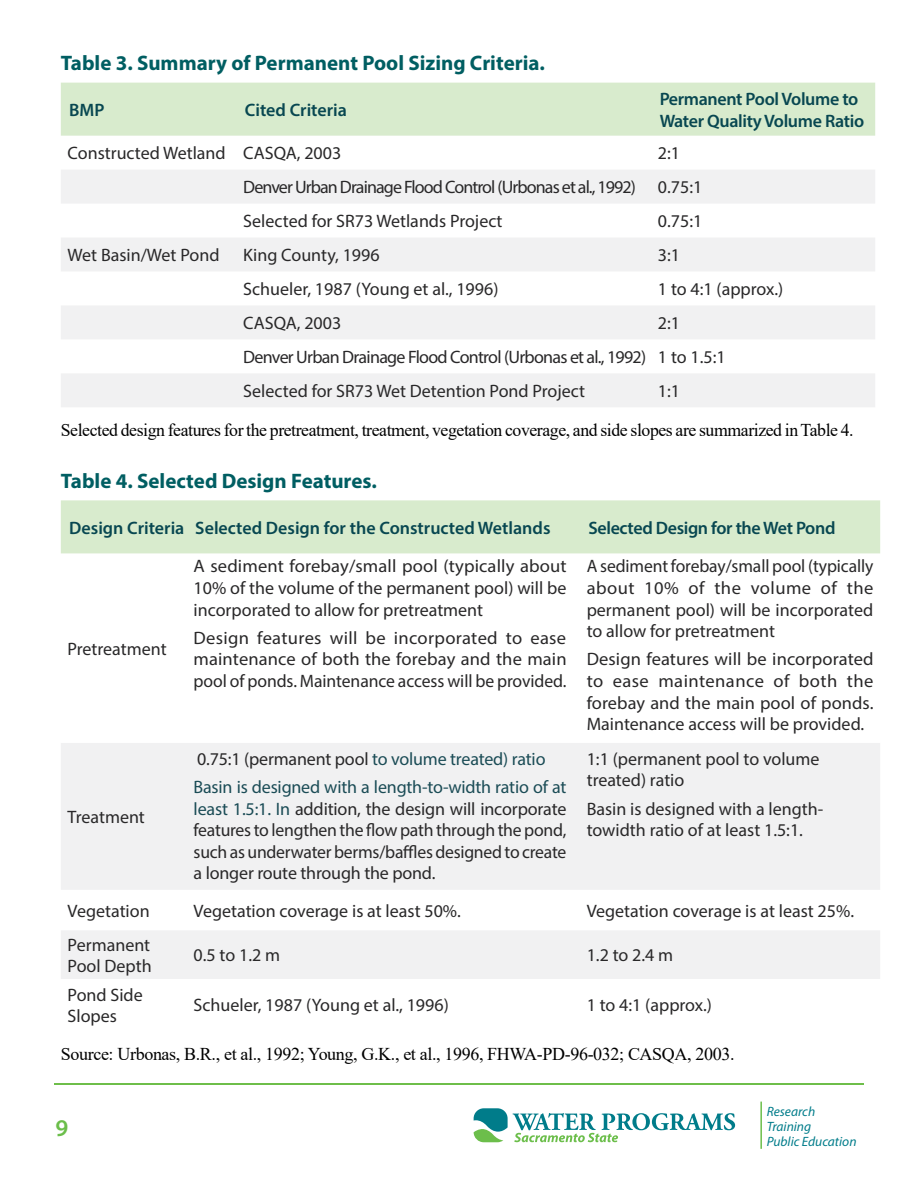
<style>
.page{position:relative;width:918px;height:1188px;background:#fff}
.page>*{position:absolute;margin:0;border:0;box-sizing:border-box;transform-origin:0 0}
.t1{font:600 24px "Myriad Pro";color:#6bbe4a}
.Table_title_h3{font:700 21px "Myriad Pro";color:#005e62}
.table_cells_highlighted_p{font:18px/21.6px "Myriad Pro";letter-spacing:-.005em;color:#292829;text-align:justify}
.table_cells_p{font:18px/21.6px "Myriad Pro";color:#292829}
.basic_p{font:18px "Times New Roman";letter-spacing:-.025em;color:#000}
.table_head_p{font:600 18px/21.6px "Myriad Pro";letter-spacing:-.01em;color:#084751}
.table_cells_highlighted_p-2{font:18px "Myriad Pro";letter-spacing:-.05em;color:#292829}
.table_cells_p-2{font:18px "Myriad Pro";letter-spacing:-.04em;color:#292829}
.table_cells_highlighted_p-3{font:18px "Myriad Pro";letter-spacing:-.01em;color:#1b4c56}
.t2{font:italic 13.5px/15px "Myriad Pro";color:#007c8a}
.s1{color:#292829}
.s2{color:#1b4c56}
</style>
<div class="page">
<hr style="left:760px;top:1102px;width:2px;height:47px;background:#6cbe4b">
<svg style="left:474px;top:1108px;width:261px;height:34px"></svg>
<hr style="left:54px;top:1084px;width:810px;height:1px;background:#6ebe4a">
<div style="left:61px;top:83px;width:814px;height:53px;background:#d8ebcd"></div>
<svg style="left:61px;top:170px;width:814px;height:237px;fill:#f1f1f2"></svg>
<div style="left:61px;top:500px;width:819px;height:53px;background:#d8ebcd"></div>
<svg style="left:61px;top:743px;width:819px;height:236px;fill:#f1f1f2"></svg>
<p class="Table_title_h3" style="left:61px;top:49px;width:486px">Table 3. Summary of Permanent Pool Sizing Criteria.</p>
<p class="table_head_p" style="left:69px;top:99px;width:37px">BMP</p>
<p class="table_head_p" style="left:245px;top:99px;width:104px">Cited Criteria</p>
<p class="table_head_p" style="left:660px;top:88px;width:206px">Permanent Pool Volume to<br>Water Quality Volume Ratio</p>
<p class="table_cells_p" style="left:68px;top:142px;width:160px">Constructed Wetland</p>
<p class="table_cells_p" style="left:243px;top:142px;width:100px">CASQA, 2003</p>
<p class="table_cells_p" style="left:658px;top:142px;width:24px">2:1</p>
<p class="table_cells_highlighted_p-2" style="left:243px;top:176px;width:394px">Denver Urban Drainage Flood Control (Urbonas et al., 1992)</p>
<p class="table_cells_p" style="left:658px;top:176px;width:46px">0.75:1</p>
<p class="table_cells_p" style="left:243px;top:210px;width:261px">Selected for SR73 Wetlands Project</p>
<p class="table_cells_p" style="left:658px;top:210px;width:46px">0.75:1</p>
<p class="table_cells_p" style="left:68px;top:244px;width:153px">Wet Basin/Wet Pond</p>
<p class="table_cells_p" style="left:243px;top:244px;width:138px">King County, 1996</p>
<p class="table_cells_p" style="left:658px;top:244px;width:24px">3:1</p>
<p class="table_cells_p" style="left:243px;top:278px;width:257px">Schueler, 1987 (Young et al., 1996)</p>
<p class="table_cells_p" style="left:658px;top:278px;width:127px">1 to 4:1 (approx.)</p>
<p class="table_cells_p" style="left:243px;top:312px;width:100px">CASQA, 2003</p>
<p class="table_cells_p" style="left:658px;top:312px;width:24px">2:1</p>
<p class="table_cells_p-2" style="left:243px;top:346px;width:404px">Denver Urban Drainage Flood Control (Urbonas et al., 1992)</p>
<p class="table_cells_p" style="left:658px;top:346px;width:69px">1 to 1.5:1</p>
<p class="table_cells_p" style="left:243px;top:380px;width:343px">Selected for SR73 Wet Detention Pond Project</p>
<p class="table_cells_p" style="left:658px;top:380px;width:24px">1:1</p>
<p class="basic_p" style="left:61px;top:418px;width:794px">Selected design features for the pretreatment, treatment, vegetation coverage, and side slopes are summarized in Table 4.</p>
<p class="Table_title_h3" style="left:61px;top:467px;width:318px">Table 4. Selected Design Features.</p>
<p class="table_head_p" style="left:69px;top:516px;width:117px">Design Criteria</p>
<p class="table_head_p" style="left:195px;top:516px;width:357px">Selected Design for the Constructed Wetlands</p>
<p class="table_head_p" style="left:588px;top:516px;width:249px">Selected Design for the Wet Pond</p>
<p class="table_cells_p" style="left:68px;top:638px;width:101px">Pretreatment</p>
<p class="table_cells_highlighted_p" style="left:68px;top:806px;width:79px">Treatment</p>
<p class="table_cells_highlighted_p" style="left:194px;top:555px;width:374px">A sediment forebay/small pool (typically about 10% of the volume of the permanent pool) will be incorporated to allow for pretreatment</p>
<p class="table_cells_highlighted_p" style="left:194px;top:627px;width:375px">Design features will be incorporated to ease maintenance of both the forebay and the main pool of ponds. Maintenance access will be provided.</p>
<p class="table_cells_highlighted_p-3" style="left:197px;top:747px;width:350px"><span class="s1">0.75:1 (permanent pool</span> to volume treated) ratio</p>
<p class="table_cells_highlighted_p" style="left:194px;top:776px;width:374px"><span class="s2">Basin is designed with a length-to-width ratio of at least 1.5:1. In</span> addition, the design will incorporate features to lengthen the flow path through the pond, such as underwater berms/baffles designed to create a longer route through the pond.</p>
<p class="table_cells_highlighted_p" style="left:587px;top:555px;width:288px">A sediment forebay/small pool (typically about 10% of the volume of the permanent pool) will be incorporated to allow for pretreatment</p>
<p class="table_cells_highlighted_p" style="left:587px;top:648px;width:288px">Design features will be incorporated to ease maintenance of both the forebay and the main pool of ponds.<br>Maintenance access will be provided.</p>
<p class="table_cells_highlighted_p" style="left:587px;top:747px;width:234px">1:1 (permanent pool to volume treated) ratio</p>
<p class="table_cells_highlighted_p" style="left:587px;top:797px;width:238px">Basin is designed with a length&shy;towidth ratio of at least 1.5:1.</p>
<p class="table_cells_p" style="left:68px;top:900px;width:84px">Vegetation</p>
<p class="table_cells_p" style="left:194px;top:900px;width:269px">Vegetation coverage is at least 50%.</p>
<p class="table_cells_p" style="left:587px;top:900px;width:269px">Vegetation coverage is at least 25%.</p>
<p class="table_cells_p" style="left:68px;top:933px;width:86px">Permanent<br>Pool Depth</p>
<p class="table_cells_p" style="left:194px;top:944px;width:88px">0.5 to 1.2 m</p>
<p class="table_cells_p" style="left:587px;top:944px;width:88px">1.2 to 2.4 m</p>
<p class="table_cells_p" style="left:68px;top:984px;width:77px">Pond Side<br>Slopes</p>
<p class="table_cells_p" style="left:194px;top:994px;width:257px">Schueler, 1987 (Young et al., 1996)</p>
<p class="table_cells_p" style="left:587px;top:994px;width:127px">1 to 4:1 (approx.)</p>
<p class="basic_p" style="left:61px;top:1041px;width:675px">Source: Urbonas, B.R., et al., 1992; Young, G.K., et al., 1996, FHWA-PD-96-032; CASQA, 2003.</p>
<h1 class="t1" style="left:56px;top:1112px;width:14px">9</h1>
<p class="t2" style="left:767px;top:1104px;width:91px">Research<br>Training<br>Public Education</p>
</div>
